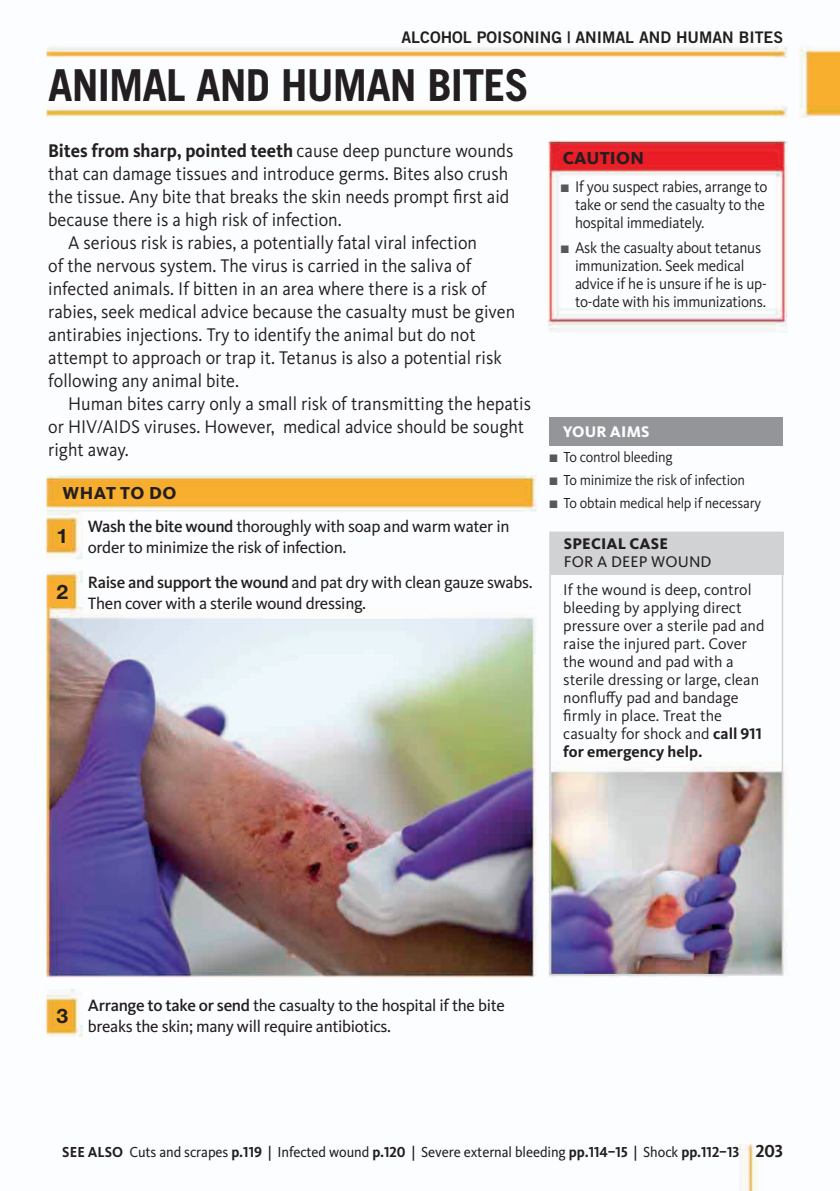
<style>
.page{position:relative;width:840px;height:1191px;background:#fff}
.page>*{position:absolute;margin:0;border:0;box-sizing:border-box;transform-origin:0 0}
.t1{font:700 44px "Trade Gothic LT Std";letter-spacing:-.02em;color:#231f20}
.t2{font:700 20px "Helvetica Neue LT Std";color:#231f20;scale:1.05 1}
.t3{font:19px "Kievit Pro";color:#231f20;scale:.95 1}
.t4{font:700 19px "Kievit Pro";color:#231f20;scale:.95 1}
.t5{font:800 18px "Kievit Pro";letter-spacing:.01em;color:#231f20}
.t6{font:700 18px "Kievit Pro";color:#231f20;scale:.95 1}
.t7{font:17px/21px "Kievit Pro";letter-spacing:-.02em;color:#231f20}
.t8{font:16px/18px "Kievit Pro";letter-spacing:-.015em;color:#231f20}
.t9{font:16px/18px "Kievit Pro";letter-spacing:-.015em;color:#231f20;scale:.95 1}
.t10{font:16px "Trade Gothic LT Std Bd 2";color:#231f20}
.t11{font:16px "Kievit Pro";letter-spacing:.01em;color:#231f20}
.t12{font:800 16px "Kievit Pro";letter-spacing:.01em;color:#231f20}
.t13{font:800 16px "Kievit Pro";letter-spacing:.01em;color:#fcfcfc}
.t14{font:15px "Kievit Pro";letter-spacing:-.005em;color:#231f20;scale:.95 1}
.t15{font:15px "Kievit Pro";letter-spacing:-.015em;color:#231f20;scale:.95 1}
.s1{font-weight:400}
.s2{font-weight:500}
.s3{color:#57585a}
.s4{font-weight:700}
</style>
<div class="page">
<img style="left:46px;top:46px;width:793px;height:1144px">
<div style="left:549px;top:417px;width:233px;height:28px;background:#939598"></div>
<div style="left:549px;top:531px;width:233px;height:43px;background:#d1d2d4"></div>
<div style="left:549px;top:531px;width:233px;height:444px;border:2px solid #d1d2d4"></div>
<p class="t10" style="left:401px;top:28px;width:383px">ALCOHOL POISONING | ANIMAL AND HUMAN BITES</p>
<h1 class="t1" style="left:48px;top:69px;width:482px">ANIMAL AND HUMAN BITES</h1>
<p class="t4" style="left:48px;top:143px;width:491px">Bites from sharp, pointed teeth <span class="s1">cause deep puncture wounds</span></p>
<p class="t3" style="left:48px;top:166px;width:485px">that can damage tissues and introduce germs. Bites also crush</p>
<p class="t3" style="left:48px;top:189px;width:486px">the tissue. Any bite that breaks the skin needs prompt first aid</p>
<p class="t3" style="left:48px;top:212px;width:310px">because there is a high risk of infection.</p>
<p class="t3" style="left:68px;top:235px;width:432px">A serious risk is rabies, a potentially fatal viral infection</p>
<p class="t3" style="left:48px;top:258px;width:447px">of the nervous system. The virus is carried in the saliva of</p>
<p class="t3" style="left:48px;top:281px;width:463px">infected animals. If bitten in an area where there is a risk of</p>
<p class="t3" style="left:48px;top:304px;width:493px">rabies, seek medical advice because the casualty must be given</p>
<p class="t3" style="left:48px;top:327px;width:451px">antirabies injections. Try to identify the animal but do not</p>
<p class="t3" style="left:48px;top:350px;width:478px">attempt to approach or trap it. Tetanus is also a potential risk</p>
<p class="t3" style="left:48px;top:373px;width:202px">following any animal bite.</p>
<p class="t3" style="left:68px;top:396px;width:488px">Human bites carry only a small risk of transmitting the hepatis</p>
<p class="t3" style="left:48px;top:419px;width:502px">or HIV/AIDS viruses. However, medical advice should be sought</p>
<p class="t3" style="left:48px;top:442px;width:86px">right away.</p>
<p class="t5" style="left:62px;top:482px;width:115px">WHAT TO DO</p>
<p class="t7" style="left:88px;top:517px;width:423px"><span class="s2">Wash the bite wound</span> thoroughly with soap and warm water in order to minimize the risk of infection.</p>
<p class="t7" style="left:88px;top:573px;width:446px"><span class="s2">Raise and support the wound</span> and pat dry with clean gauze swabs.<br>Then cover with a sterile wound dressing.</p>
<p class="t2" style="left:56px;top:524px;width:13px">1</p>
<p class="t2" style="left:56px;top:581px;width:13px">2</p>
<p class="t5" style="left:562px;top:147px;width:83px">CAUTION</p>
<p class="t9" style="left:574px;top:179px;width:204px;text-indent:-14px"><span class="s3">■</span> If you suspect rabies, arrange to take or send the casualty to the hospital immediately.</p>
<p class="t9" style="left:574px;top:240px;width:203px;text-indent:-14px"><span class="s3">■</span> Ask the casualty about tetanus immunization. Seek medical advice if he is unsure if he is up&shy;to-date with his immunizations.</p>
<p class="t13" style="left:562px;top:422px;width:88px">YOUR AIMS</p>
<p class="t15" style="left:549px;top:451px;width:131px"><span class="s3">■</span> To control bleeding</p>
<p class="t15" style="left:549px;top:474px;width:207px"><span class="s3">■</span> To minimize the risk of infection</p>
<p class="t15" style="left:549px;top:497px;width:224px"><span class="s3">■</span> To obtain medical help if necessary</p>
<p class="t12" style="left:563px;top:534px;width:106px">SPECIAL CASE</p>
<p class="t11" style="left:563px;top:556px;width:149px">FOR A DEEP WOUND</p>
<p class="t8" style="left:563px;top:582px;width:202px">If the wound is deep, control bleeding by applying direct pressure over a sterile pad and raise the injured part. Cover the wound and pad with a sterile dressing or large, clean nonfluffy pad and bandage firmly in place. Treat the casualty for shock and <span class="s4">call 911 for emergency help.</span></p>
<p class="t2" style="left:56px;top:1004px;width:13px">3</p>
<p class="t7" style="left:88px;top:996px;width:418px"><span class="s2">Arrange to take or send</span> the casualty to the hospital if the bite breaks the skin; many will require antibiotics.</p>
<p class="t14" style="left:62px;top:1146px;width:714px"><span class="s4">SEE ALSO</span> Cuts and scrapes <span class="s4">p.119</span> <span class="s2">|</span> Infected wound <span class="s4">p.120</span> <span class="s2">|</span> Severe external bleeding <span class="s4">pp.114–15</span> <span class="s2">|</span> Shock <span class="s4">pp.112–13</span></p>
<p class="t6" style="left:755px;top:1144px;width:30px">203</p>
</div>
